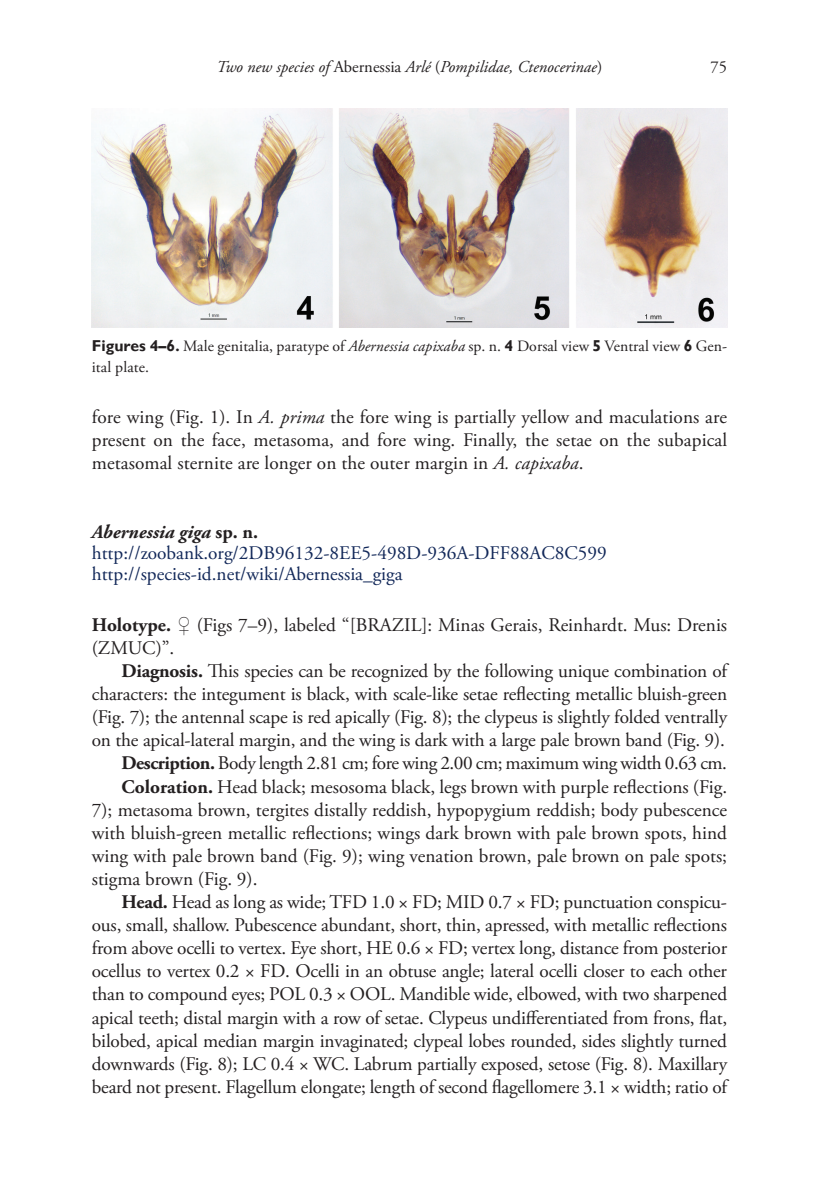
<style>
.page{position:relative;width:819px;height:1191px;background:#fff}
.page>*{position:absolute;margin:0;border:0;box-sizing:border-box;transform-origin:0 0}
.t1{font:19.25px/23.1px "Adobe Garamond Pro";letter-spacing:-.01em;color:#231f20;text-align:justify}
.t2{font:19.25px/21px "Adobe Garamond Pro";color:#122859}
.t3{font:italic 16.62px "Adobe Garamond Pro";color:#231f20}
.t4{font:16.62px "Adobe Garamond Pro";color:#231f20}
.t5{font:15.75px/21px "Adobe Garamond Pro";letter-spacing:.005em;color:#231f20}
.s1{font-style:normal}
.s2{font-family:"Gill Sans";font-weight:700}
.s3{font-style:italic}
.s4{font-weight:700;font-style:italic;color:#231f20}
.s5{font-weight:700;color:#231f20}
.s6{font-weight:700}
.s7{font-family:"Garamond Antiqua"}
</style>
<div class="page">
<img style="left:92px;top:108px;width:635px;height:219px">
<p class="t3" style="left:217px;top:56px;width:387px">Two new species of <span class="s1">Abernessia</span> Arlé <span class="s1">(</span>Pompilidae, Ctenocerinae<span class="s1">)</span></p>
<p class="t4" style="left:710px;top:56px;width:18px">75</p>
<p class="t5" style="left:92px;top:336px;width:636px"><span class="s2">Figures 4–6.</span> Male genitalia, paratype of <span class="s3">Abernessia capixaba</span> sp. n. <span class="s2">4</span> Dorsal view <span class="s2">5</span> Ventral view <span class="s2">6</span> Gen&shy;ital plate.</p>
<p class="t1" style="left:92px;top:406px;width:636px">fore wing (Fig. 1). In <span class="s3">A. prima</span> the fore wing is partially yellow and maculations are present on the face, metasoma, and fore wing. Finally, the setae on the subapical metasomal sternite are longer on the outer margin in <span class="s3">A. capixaba</span>.</p>
<p class="t2" style="left:92px;top:522px;width:516px"><span class="s4">Abernessia giga</span> <span class="s5">sp. n. </span>http://zoobank.org/2DB96132-8EE5-498D-936A-DFF88AC8C599 http://species-id.net/wiki/Abernessia_giga</p>
<p class="t1" style="left:92px;top:614px;width:636px"><span class="s6">Holotype.</span> <span class="s7">♀</span> (Figs 7–9), labeled “[BRAZIL]: Minas Gerais, Reinhardt. Mus: Drenis (ZMUC)”.</p>
<p class="t1" style="left:122px;top:660px;width:607px"><span class="s6">Diagnosis.</span> This species can be recognized by the following unique combination of</p>
<p class="t1" style="left:92px;top:683px;width:636px">characters: the integument is black, with scale-like setae reflecting metallic bluish-green</p>
<p class="t1" style="left:92px;top:706px;width:636px">(Fig. 7); the antennal scape is red apically (Fig. 8); the clypeus is slightly folded ventrally</p>
<p class="t1" style="left:92px;top:729px;width:634px">on the apical-lateral margin, and the wing is dark with a large pale brown band (Fig. 9).</p>
<p class="t1" style="left:122px;top:752px;width:607px"><span class="s6">Description.</span> Body length 2.81 cm; fore wing 2.00 cm; maximum wing width 0.63 cm.</p>
<p class="t1" style="left:122px;top:775px;width:607px"><span class="s6">Coloration.</span> Head black; mesosoma black, legs brown with purple reflections (Fig.</p>
<p class="t1" style="left:92px;top:798px;width:636px">7); metasoma brown, tergites distally reddish, hypopygium reddish; body pubescence</p>
<p class="t1" style="left:92px;top:821px;width:636px">with bluish-green metallic reflections; wings dark brown with pale brown spots, hind</p>
<p class="t1" style="left:92px;top:845px;width:636px">wing with pale brown band (Fig. 9); wing venation brown, pale brown on pale spots;</p>
<p class="t1" style="left:92px;top:868px;width:167px">stigma brown (Fig. 9).</p>
<p class="t1" style="left:122px;top:891px;width:607px"><span class="s6">Head.</span> Head as long as wide; TFD 1.0 × FD; MID 0.7 × FD; punctuation conspicu-</p>
<p class="t1" style="left:92px;top:914px;width:636px">ous, small, shallow. Pubescence abundant, short, thin, apressed, with metallic reflections</p>
<p class="t1" style="left:92px;top:937px;width:636px">from above ocelli to vertex. Eye short, HE 0.6 × FD; vertex long, distance from posterior</p>
<p class="t1" style="left:92px;top:960px;width:636px">ocellus to vertex 0.2 × FD. Ocelli in an obtuse angle; lateral ocelli closer to each other</p>
<p class="t1" style="left:92px;top:983px;width:636px">than to compound eyes; POL 0.3 × OOL. Mandible wide, elbowed, with two sharpened</p>
<p class="t1" style="left:92px;top:1006px;width:637px">apical teeth; distal margin with a row of setae. Clypeus undifferentiated from frons, flat,</p>
<p class="t1" style="left:92px;top:1029px;width:636px">bilobed, apical median margin invaginated; clypeal lobes rounded, sides slightly turned</p>
<p class="t1" style="left:92px;top:1052px;width:636px">downwards (Fig. 8); LC 0.4 × WC. Labrum partially exposed, setose (Fig. 8). Maxillary</p>
<p class="t1" style="left:92px;top:1076px;width:636px">beard not present. Flagellum elongate; length of second flagellomere 3.1 × width; ratio of</p>
</div>
